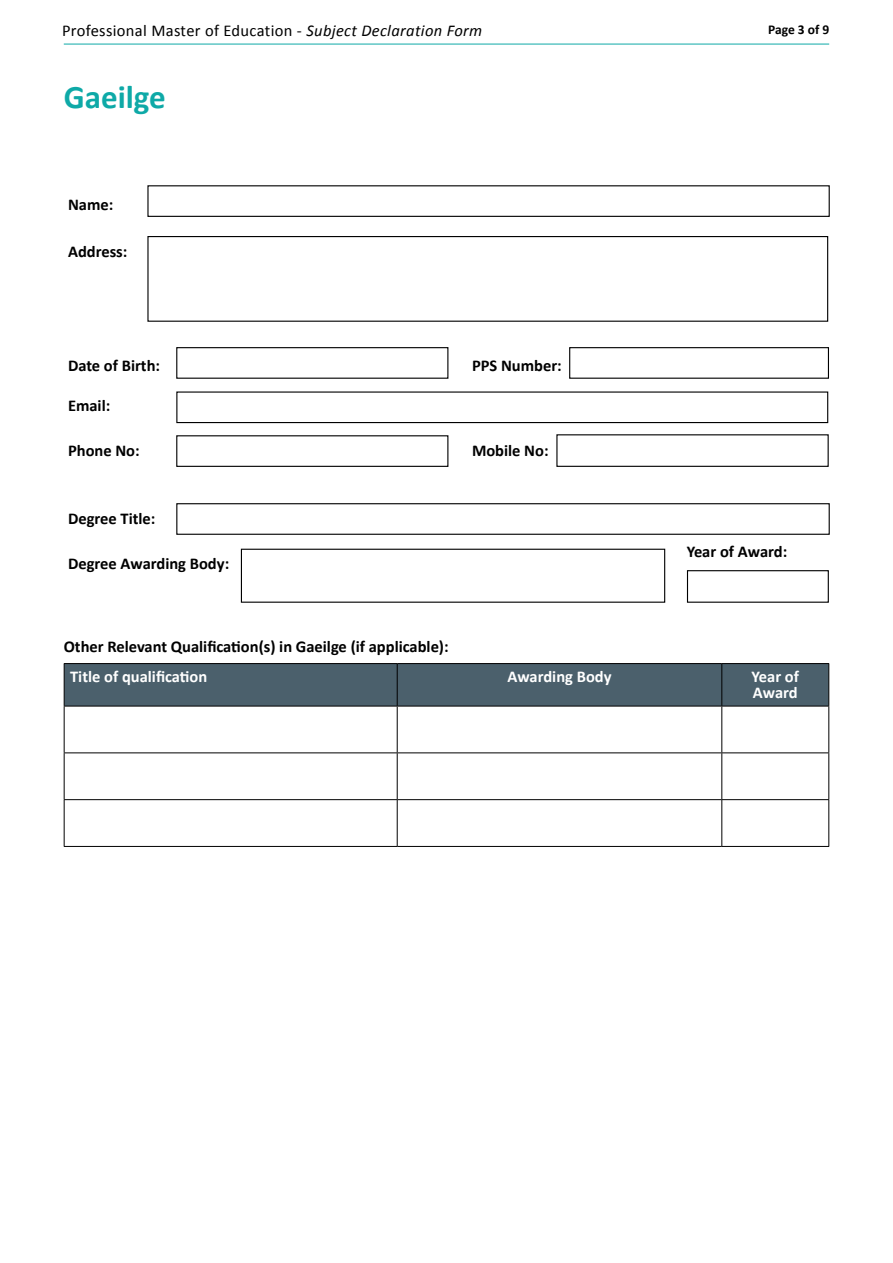
<style>
.page{position:relative;width:893px;height:1263px;background:#fff}
.page>*{position:absolute;margin:0;border:0;box-sizing:border-box;transform-origin:0 0}
.sub_head{font:700 33px "Calibri";color:#0ea9a7}
.din_table{font:700 16.5px "Calibri";color:#000}
.t1{font:16.5px "Calibri";letter-spacing:.02em;color:#000}
.din_table-2{font:700 16.5px/16.5px "Calibri";color:#fff}
.t2{font:700 13.5px "Calibri";letter-spacing:-.005em;color:#000}
.s1{font-style:italic}
</style>
<div class="page">
<hr style="left:64px;top:44px;width:765px;height:1px;background:#0ea9a7">
<div style="left:569px;top:347px;width:260px;height:32px;border:1px solid #000"></div>
<div style="left:147px;top:236px;width:681px;height:86px;border:1px solid #000"></div>
<div style="left:176px;top:347px;width:272px;height:32px;border:1px solid #000"></div>
<div style="left:147px;top:185px;width:683px;height:32px;border:1px solid #000"></div>
<div style="left:176px;top:503px;width:654px;height:32px;border:1px solid #000"></div>
<div style="left:241px;top:549px;width:424px;height:54px;border:1px solid #000"></div>
<div style="left:176px;top:391px;width:652px;height:32px;border:1px solid #000"></div>
<div style="left:687px;top:570px;width:142px;height:33px;border:1px solid #000"></div>
<div style="left:176px;top:435px;width:272px;height:32px;border:1px solid #000"></div>
<div style="left:556px;top:434px;width:273px;height:33px;border:1px solid #000"></div>
<div style="left:65px;top:664px;width:763px;height:42px;background:#4b606c"></div>
<svg style="left:65px;top:707px;width:763px;height:139px"></svg>
<hr style="left:64px;top:664px;width:1px;height:42px;background:#000">
<hr style="left:397px;top:664px;width:1px;height:42px;background:#000">
<hr style="left:721px;top:664px;width:1px;height:42px;background:#000">
<hr style="left:828px;top:664px;width:1px;height:42px;background:#000">
<hr style="left:64px;top:706px;width:333px;height:1px;background:#000">
<hr style="left:64px;top:706px;width:1px;height:46px;background:#000">
<hr style="left:397px;top:706px;width:325px;height:1px;background:#000">
<hr style="left:397px;top:706px;width:1px;height:46px;background:#000">
<hr style="left:722px;top:706px;width:107px;height:1px;background:#000">
<hr style="left:721px;top:706px;width:1px;height:46px;background:#000">
<hr style="left:828px;top:706px;width:1px;height:46px;background:#000">
<hr style="left:64px;top:752px;width:333px;height:1px;background:#000">
<hr style="left:64px;top:753px;width:1px;height:46px;background:#000">
<hr style="left:397px;top:752px;width:325px;height:1px;background:#000">
<hr style="left:397px;top:753px;width:1px;height:46px;background:#000">
<hr style="left:722px;top:752px;width:107px;height:1px;background:#000">
<hr style="left:721px;top:753px;width:1px;height:46px;background:#000">
<hr style="left:828px;top:753px;width:1px;height:46px;background:#000">
<hr style="left:64px;top:799px;width:333px;height:1px;background:#000">
<hr style="left:64px;top:800px;width:1px;height:46px;background:#000">
<hr style="left:397px;top:799px;width:325px;height:1px;background:#000">
<hr style="left:397px;top:800px;width:1px;height:46px;background:#000">
<hr style="left:722px;top:799px;width:107px;height:1px;background:#000">
<hr style="left:721px;top:800px;width:1px;height:46px;background:#000">
<hr style="left:828px;top:800px;width:1px;height:46px;background:#000">
<hr style="left:64px;top:846px;width:333px;height:1px;background:#000">
<hr style="left:397px;top:846px;width:325px;height:1px;background:#000">
<hr style="left:722px;top:846px;width:107px;height:1px;background:#000">
<hr style="left:64px;top:663px;width:333px;height:1px;background:#000">
<hr style="left:397px;top:663px;width:325px;height:1px;background:#000">
<hr style="left:722px;top:663px;width:107px;height:1px;background:#000">
<p class="t1" style="left:62px;top:20px;width:422px">Professional Master of Education - <span class="s1">Subject Declaration Form</span></p>
<p class="t2" style="left:768px;top:20px;width:63px">Page 3 of 9</p>
<p class="sub_head" style="left:64px;top:76px;width:104px">Gaeilge</p>
<p class="din_table" style="left:68px;top:194px;width:47px">Name:</p>
<p class="din_table" style="left:68px;top:241px;width:61px">Address:</p>
<p class="din_table" style="left:68px;top:355px;width:94px">Date of Birth:</p>
<p class="din_table" style="left:472px;top:355px;width:91px">PPS Number:</p>
<p class="din_table" style="left:68px;top:395px;width:44px">Email:</p>
<p class="din_table" style="left:68px;top:440px;width:73px">Phone No:</p>
<p class="din_table" style="left:472px;top:440px;width:78px">Mobile No:</p>
<p class="din_table" style="left:68px;top:508px;width:89px">Degree Title:</p>
<p class="din_table" style="left:68px;top:553px;width:163px">Degree Awarding Body:</p>
<p class="din_table" style="left:64px;top:636px;width:386px">Other Relevant Qualification(s) in Gaeilge (if applicable):</p>
<p class="din_table" style="left:687px;top:540px;width:102px">Year of Award:</p>
<p class="din_table-2" style="left:70px;top:668px;width:139px">Title of qualification</p>
<p class="din_table-2" style="left:507px;top:668px;width:106px">Awarding Body</p>
<p class="din_table-2" style="left:752px;top:668px;width:49px">Year of<br>Award</p>
</div>
